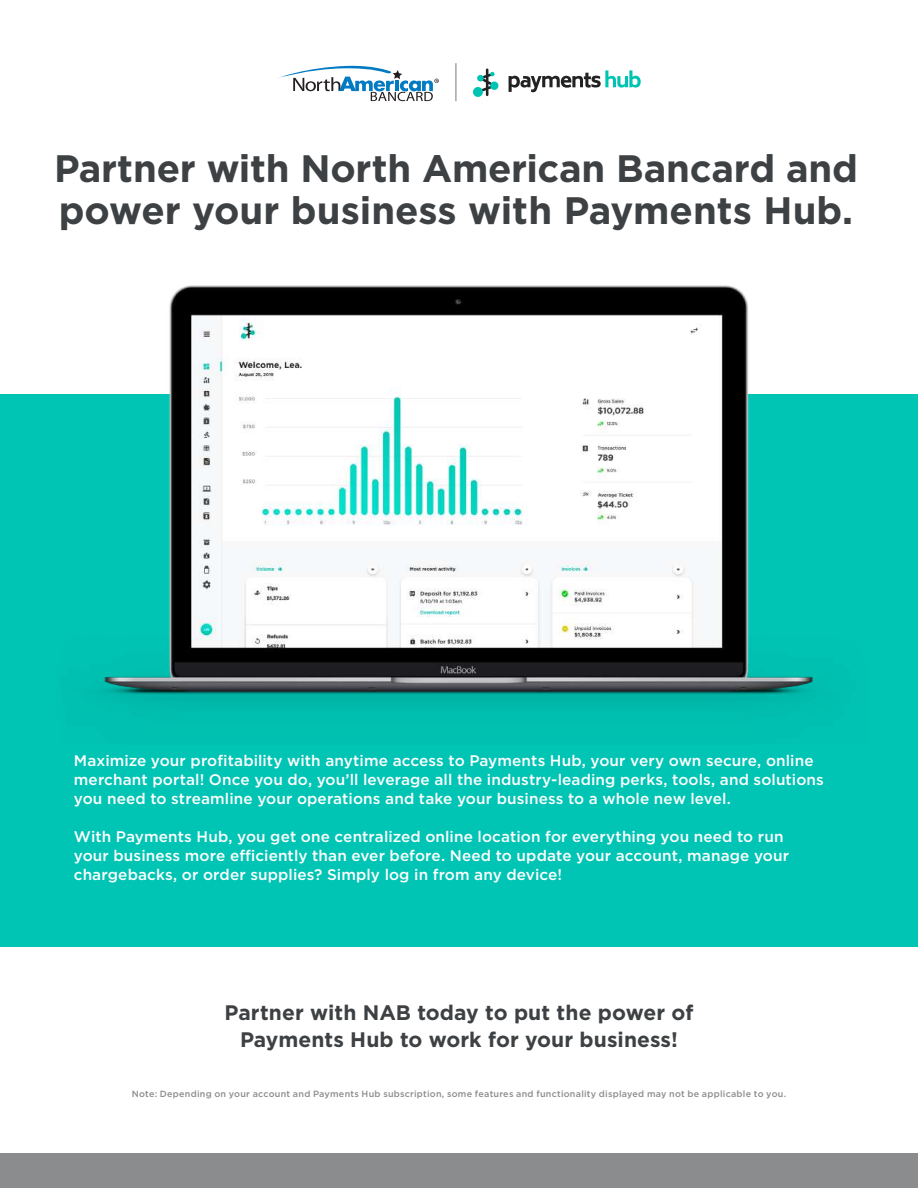
<style>
.page{position:relative;width:918px;height:1188px;background:#fff}
.page>*{position:absolute;margin:0;border:0;box-sizing:border-box;transform-origin:0 0}
.t1{font:700 38.25px/42px "Gotham";letter-spacing:-.005em;color:#3e4143}
.t2{font:700 21px/27px "Gotham";color:#3e4143;text-align:center}
.t3{font:500 15.3px/19px "Gotham";letter-spacing:.005em;color:#fff}
.t4{font:500 9px "Gotham";letter-spacing:.025em;color:#8b8c8e}
</style>
<div class="page">
<div style="left:0;top:1153px;width:918px;height:35px;background:#8b8c8e"></div>
<div style="left:0;top:394px;width:918px;height:553px;background:#00c4b4"></div>
<svg style="left:481px;top:69px;width:14px;height:27px"></svg>
<div style="left:477px;top:75px;width:7px;height:6px;background:#00c4b3;border-radius:50%"></div>
<div style="left:490px;top:82px;width:8px;height:8px;background:#00c4b3;border-radius:50%"></div>
<div style="left:473px;top:87px;width:10px;height:10px;background:#00c4b3;border-radius:50%"></div>
<svg style="left:509px;top:70px;width:132px;height:22px"></svg>
<svg style="left:278px;top:65px;width:161px;height:36px"></svg>
<hr style="left:456px;top:63px;width:1px;height:38px;background:#76787b">
<img style="left:99px;top:285px;width:716px;height:424px">
<h1 class="t1" style="left:54px;top:147px;width:805px">Partner with North American Bancard and power your business with Payments Hub.</h1>
<p class="t3" style="left:74px;top:751px;width:752px">Maximize your profitability with anytime access to Payments Hub, your very own secure, online merchant portal! Once you do, you’ll leverage all the industry-leading perks, tools, and solutions you need to streamline your operations and take your business to a whole new level.</p>
<p class="t3" style="left:74px;top:827px;width:717px">With Payments Hub, you get one centralized online location for everything you need to run your business more efficiently than ever before. Need to update your account, manage your chargebacks, or order supplies? Simply log in from any device!</p>
<h2 class="t2" style="left:225px;top:999px;width:470px">Partner with NAB today to put the power of<br>Payments Hub to work for your business!</h2>
<p class="t4" style="left:132px;top:1088px;width:656px">Note: Depending on your account and Payments Hub subscription, some features and functionality displayed may not be applicable to you.</p>
</div>
